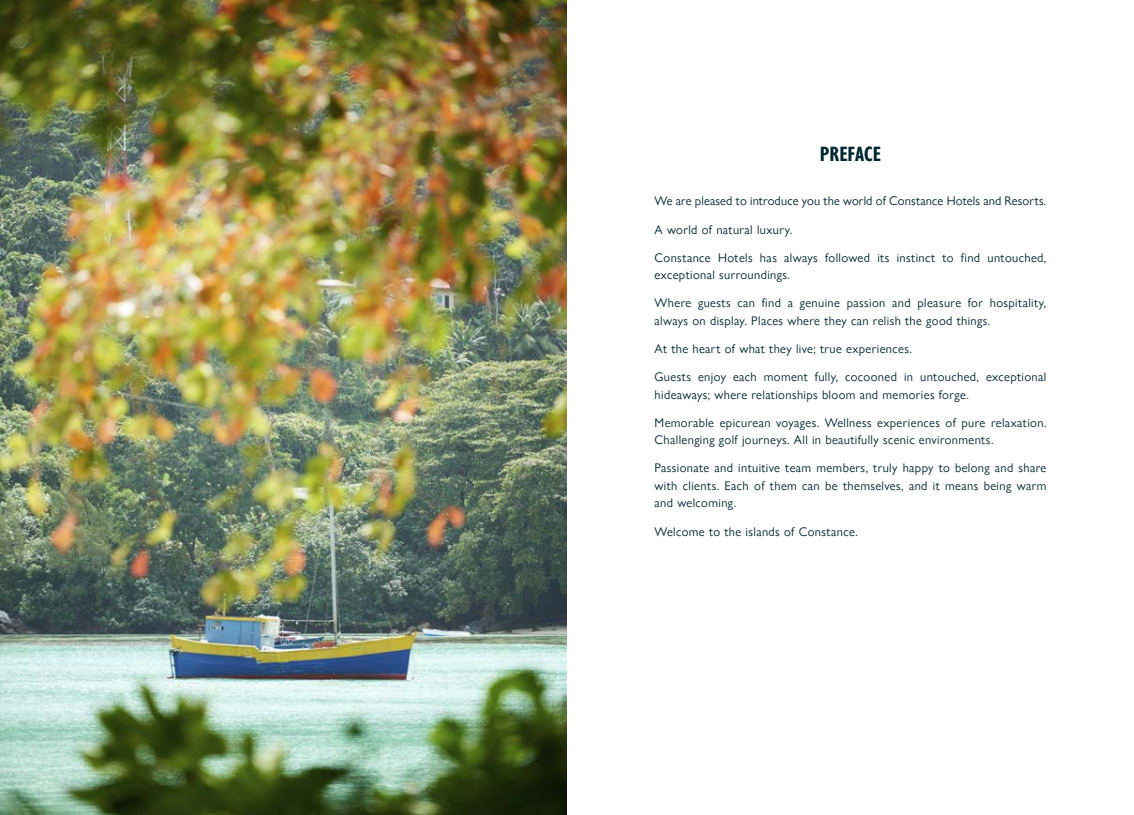
<style>
.page{position:relative;width:1134px;height:815px;background:#fff}
.page>*{position:absolute;margin:0;border:0;box-sizing:border-box;transform-origin:0 0}
.t1{font:700 condensed 21.25px "Gill Sans Nova";color:#002732}
.t2{font:12.5px/17.5px "Gill Sans Nova";letter-spacing:.03em;color:#002732}
.t3{font:12.5px "Gill Sans Nova";letter-spacing:.01em;color:#002732}
</style>
<div class="page">
<img style="left:0;top:0;width:567px;height:815px">
<h1 class="t1" style="left:820px;top:139px;width:63px">PREFACE</h1>
<p class="t3" style="left:655px;top:194px;width:393px">We are pleased to introduce you the world of Constance Hotels and Resorts.</p>
<p class="t2" style="left:655px;top:220px;width:139px">A world of natural luxury.</p>
<p class="t2" style="left:655px;top:249px;width:393px">Constance Hotels has always followed its instinct to find untouched, exceptional surroundings.</p>
<p class="t2" style="left:655px;top:294px;width:393px">Where guests can find a genuine passion and pleasure for hospitality, always on display. Places where they can relish the good things.</p>
<p class="t2" style="left:655px;top:340px;width:259px">At the heart of what they live; true experiences.</p>
<p class="t2" style="left:655px;top:368px;width:393px">Guests enjoy each moment fully, cocooned in untouched, exceptional hideaways; where relationships bloom and memories forge.</p>
<p class="t2" style="left:655px;top:414px;width:393px">Memorable epicurean voyages. Wellness experiences of pure relaxation.<br>Challenging golf journeys. All in beautifully scenic environments.</p>
<p class="t2" style="left:655px;top:459px;width:393px;text-align:justify">Passionate and intuitive team members, truly happy to belong and share with clients. Each of them can be themselves, and it means being warm and welcoming.</p>
<p class="t2" style="left:655px;top:522px;width:205px">Welcome to the islands of Constance.</p>
</div>
